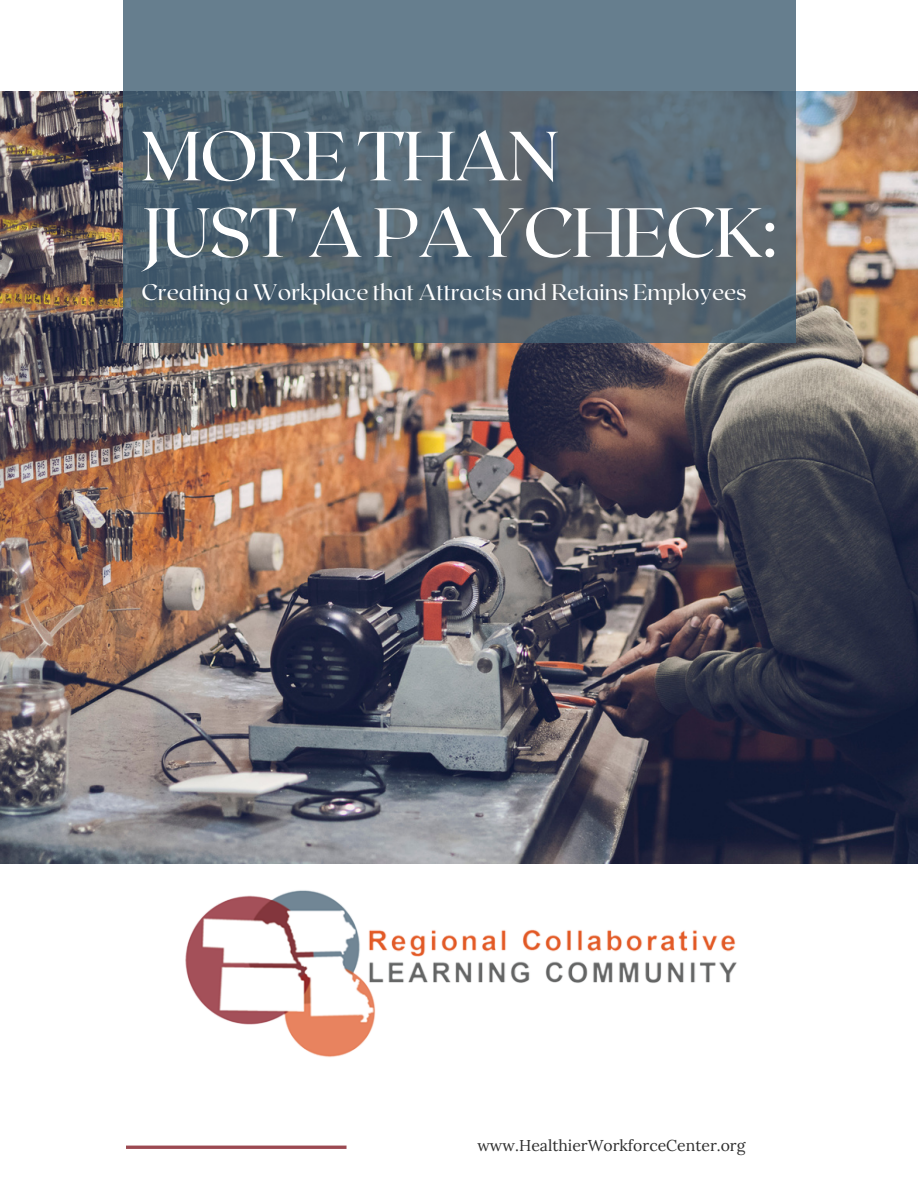
<style>
.page{position:relative;width:918px;height:1188px;background:#fff}
.page>*{position:absolute;margin:0;border:0;box-sizing:border-box;transform-origin:0 0}
.t1{font:69.3px/76.5px "Roxborough CF";letter-spacing:-.025em;color:#fff}
.t2{font:22.5px "Roxborough CF";color:#fff}
.t3{font:15.75px "Lora";color:#2e2e2e}
</style>
<div class="page">
<img style="left:0;top:92px;width:918px;height:772px">
<svg style="left:123px;top:0;width:672px;height:343px;background:#586c79"></svg>
<img style="left:185px;top:890px;width:552px;height:168px">
<hr style="left:126px;top:1146px;width:221px;height:3px;background:#9c4a52">
<h1 class="t1" style="left:141px;top:114px;width:639px">MORE THAN<br>JUST A PAYCHECK:</h1>
<p class="t2" style="left:141px;top:278px;width:607px">Creating a Workplace that Attracts and Retains Employees</p>
<p class="t3" style="left:477px;top:1135px;width:270px">www.HealthierWorkforceCenter.org</p>
</div>
